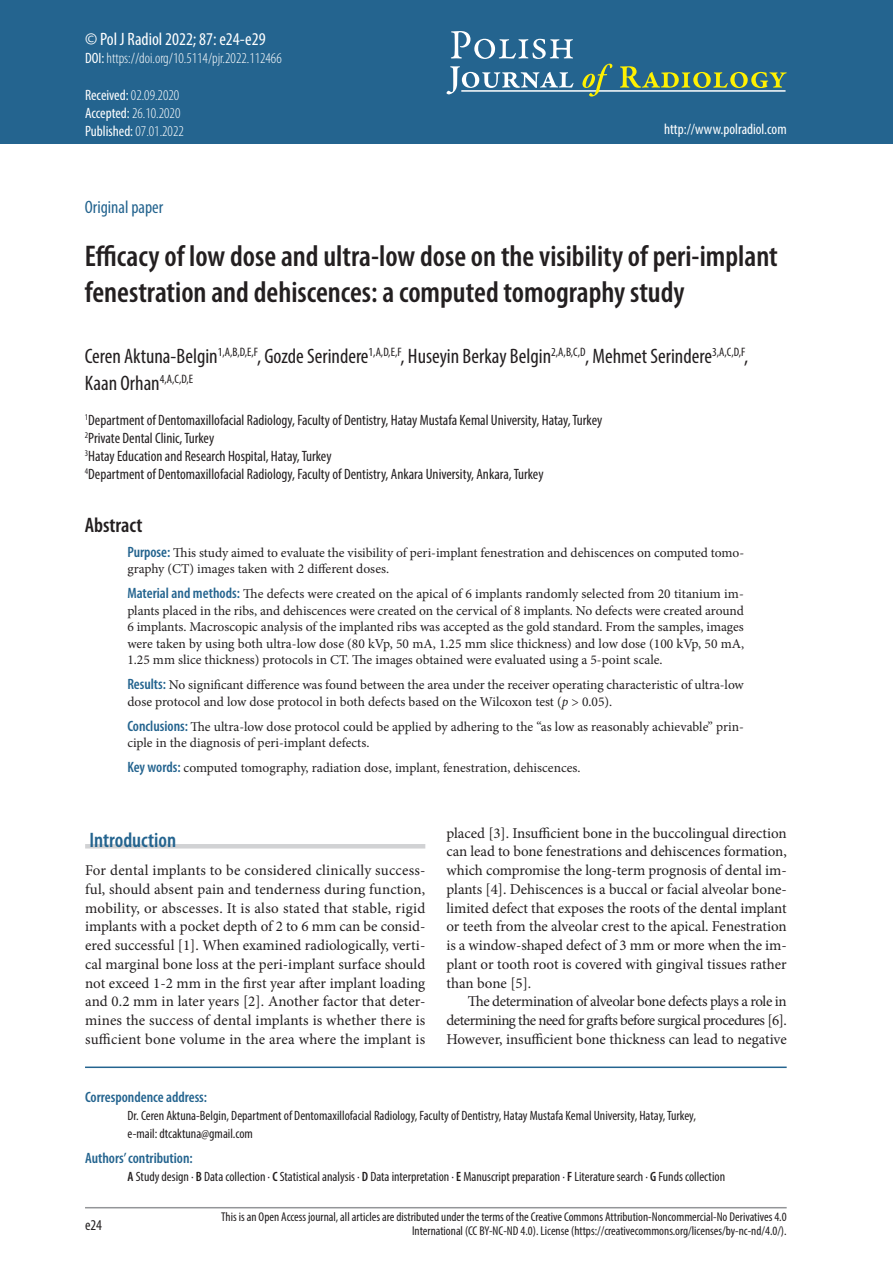
<style>
.page{position:relative;width:893px;height:1263px;background:#fff}
.page>*{position:absolute;margin:0;border:0;box-sizing:border-box;transform-origin:0 0}
.tytul{font:600 condensed 30px/36px "Myriad Pro";color:#231f20}
.autor{font:condensed 21px/27px "Myriad Pro";color:#231f20}
.srodtytul_1{font:600 condensed 21px "Myriad Pro";color:#24648f}
.streszcz{font:600 condensed 21px "Myriad Pro";color:#231f20}
.Pol_J_Radiol{font:condensed 18px "Myriad Pro";color:#fff}
.original_article{font:condensed 18px "Myriad Pro";color:#24648f}
.tekst_bez_wciecia{font:15px/18.8px "Minion Pro";letter-spacing:.005em;color:#231f20;text-align:justify}
.autor_adres{font:condensed 15px "Myriad Pro";color:#231f20}
.tekst{font:15px/18.8px "Minion Pro";letter-spacing:-.005em;color:#231f20;text-align:justify}
.doi{font:300 condensed 15px "Myriad Pro";color:#fff}
.original_article-2{font:condensed 15px "Myriad Pro";color:#fff}
.adres_do_koresponden{font:600 condensed 15px "Myriad Pro";color:#24648f}
.authors_contribution{font:600 condensed 15px "Myriad Pro";color:#24648f}
.doi-2{font:condensed 15px "Myriad Pro";color:#fff}
.tabela_tekst{font:condensed 15px "Myriad Pro";color:#231f20}
.streszczenie{font:13.5px/16.5px "Minion Pro";letter-spacing:-.005em;color:#231f20}
.adres_do_koresponden-2{font:condensed 13.5px/18px "Myriad Pro";color:#231f20}
.authors_contribution-2{font:condensed 13.5px "Myriad Pro";color:#231f20}
.t1{font:condensed 12.75px/14.2px "Myriad Pro";color:#231f20;text-align:right}
.s1{font-weight:400}
.s2{font-weight:300}
.s3{font-family:"Myriad Pro";font-weight:600;font-stretch:condensed;font-size:15px;color:#24648f}
.s4{font-style:italic}
.s5{font-weight:600}
</style>
<div class="page">
<hr style="left:85px;top:1207px;width:702px;height:1px;background:#939598">
<div style="left:0;top:0;width:893px;height:144px;background:#24648f"></div>
<svg style="left:451px;top:31px;width:122px;height:28px"></svg>
<svg style="left:446px;top:66px;width:127px;height:28px"></svg>
<hr style="left:461px;top:90px;width:324px;height:2px;background:#fff">
<svg style="left:582px;top:64px;width:30px;height:33px"></svg>
<svg style="left:620px;top:66px;width:167px;height:22px"></svg>
<hr style="left:85px;top:1066px;width:702px;height:2px;background:#24648f">
<hr style="left:85px;top:844px;width:340px;height:4px;background:#d1d2d4">
<p class="Pol_J_Radiol" style="left:85px;top:28px;width:182px">© Pol J Radiol 2022; 87: e24-e29</p>
<p class="doi" style="left:85px;top:49px;width:198px"><span class="s1">DOI:</span> https://doi.org/10.5114/pjr.2022.112466</p>
<p class="doi" style="left:85px;top:86px;width:96px"><span class="s1">Received:</span> 02.09.2020</p>
<p class="doi" style="left:85px;top:104px;width:97px"><span class="s1">Accepted:</span> 26.10.2020</p>
<p class="doi-2" style="left:85px;top:122px;width:100px">Published: <span class="s2">07.01.2022</span></p>
<p class="original_article-2" style="left:664px;top:120px;width:124px">http://www.polradiol.com</p>
<p class="original_article" style="left:85px;top:196px;width:80px">Original paper</p>
<p class="tytul" style="left:85px;top:237px;width:694px">Efficacy of low dose and ultra-low dose on the visibility of peri-implant fenestration and dehiscences: a computed tomography study</p>
<p class="autor" style="left:85px;top:342px;width:665px">Ceren Aktuna-Belgin<sup>1,A,B,D,E,F</sup>, Gozde Serindere<sup>1,A,D,E,F</sup>, Huseyin Berkay Belgin<sup>2,A,B,C,D</sup>, Mehmet Serindere<sup>3,A,C,D,F</sup>,<br>Kaan Orhan<sup>4,A,C,D,E</sup></p>
<p class="autor_adres" style="left:85px;top:411px;width:519px"><sup>1</sup>Department of Dentomaxillofacial Radiology, Faculty of Dentistry, Hatay Mustafa Kemal University, Hatay, Turkey</p>
<p class="autor_adres" style="left:85px;top:429px;width:131px"><sup>2</sup>Private Dental Clinic, Turkey</p>
<p class="autor_adres" style="left:85px;top:447px;width:248px"><sup>3</sup>Hatay Education and Research Hospital, Hatay, Turkey</p>
<p class="autor_adres" style="left:85px;top:465px;width:460px"><sup>4</sup>Department of Dentomaxillofacial Radiology, Faculty of Dentistry, Ankara University, Ankara, Turkey</p>
<p class="streszcz" style="left:85px;top:512px;width:59px">Abstract</p>
<p class="streszczenie" style="left:127px;top:544px;width:617px"><span class="s3">Purpose:</span> This study aimed to evaluate the visibility of peri-implant fenestration and dehiscences on computed tomo&shy;graphy (CT) images taken with 2 different doses.</p>
<p class="streszczenie" style="left:127px;top:586px;width:618px;text-align:justify"><span class="s3">Material and methods:</span> The defects were created on the apical of 6 implants randomly selected from 20 titanium im&shy;plants placed in the ribs, and dehiscences were created on the cervical of 8 implants. No defects were created around 6 implants. Macroscopic analysis of the implanted ribs was accepted as the gold standard. From the samples, images were taken by using both ultra-low dose (80 kVp, 50 mA, 1.25 mm slice thickness) and low dose (100 kVp, 50 mA, 1.25 mm slice thickness) protocols in CT. The images obtained were evaluated using a 5-point scale.</p>
<p class="streszczenie" style="left:127px;top:677px;width:618px"><span class="s3">Results:</span> No significant difference was found between the area under the receiver operating characteristic of ultra-low dose protocol and low dose protocol in both defects based on the Wilcoxon test (<span class="s4">p</span> &gt; 0.05).</p>
<p class="streszczenie" style="left:127px;top:718px;width:618px"><span class="s3">Conclusions:</span> The ultra-low dose protocol could be applied by adhering to the “as low as reasonably achievable” prin&shy;ciple in the diagnosis of peri-implant defects.</p>
<p class="streszczenie" style="left:127px;top:760px;width:455px"><span class="s3">Key words:</span> computed tomography, radiation dose, implant, fenestration, dehiscences.</p>
<p class="srodtytul_1" style="left:89px;top:827px;width:88px">Introduction</p>
<p class="tekst_bez_wciecia" style="left:85px;top:861px;width:342px">For dental implants to be considered clinically success&shy;ful, should absent pain and tenderness during function, mobility, or abscesses. It is also stated that stable, rigid implants with a pocket depth of 2 to 6 mm can be consid&shy;ered successful [1]. When examined radiologically, verti&shy;cal marginal bone loss at the peri-implant surface should not exceed 1-2 mm in the first year after implant loading and 0.2 mm in later years [2]. Another factor that deter&shy;mines the success of dental implants is whether there is sufficient bone volume in the area where the implant is</p>
<p class="tekst_bez_wciecia" style="left:446px;top:823px;width:342px">placed [3]. Insufficient bone in the buccolingual direction can lead to bone fenestrations and dehiscences formation, which compromise the long-term prognosis of dental im&shy;plants [4]. Dehiscences is a buccal or facial alveolar bone&shy;limited defect that exposes the roots of the dental implant or teeth from the alveolar crest to the apical. Fenestration is a window-shaped defect of 3 mm or more when the im&shy;plant or tooth root is covered with gingival tissues rather than bone [5].</p>
<p class="tekst" style="left:446px;top:992px;width:342px;text-indent:21px">The determination of alveolar bone defects plays a role in determining the need for grafts before surgical procedures [6].<br>However, insufficient bone thickness can lead to negative</p>
<p class="adres_do_koresponden" style="left:85px;top:1088px;width:124px">Correspondence address:</p>
<p class="adres_do_koresponden-2" style="left:128px;top:1106px;width:570px">Dr. Ceren Aktuna-Belgin, Department of Dentomaxillofacial Radiology, Faculty of Dentistry, Hatay Mustafa Kemal University, Hatay, Turkey, e-mail: dtcaktuna@gmail.com</p>
<p class="authors_contribution" style="left:85px;top:1149px;width:109px">Authors’ contribution:</p>
<p class="authors_contribution-2" style="left:128px;top:1168px;width:599px"><span class="s5">A</span> Study design ∙ <span class="s5">B</span> Data collection ∙ <span class="s5">C</span> Statistical analysis ∙ <span class="s5">D</span> Data interpretation ∙ <span class="s5">E</span> Manuscript preparation ∙ <span class="s5">F</span> Literature search ∙ <span class="s5">G</span> Funds collection</p>
<p class="tabela_tekst" style="left:85px;top:1216px;width:18px">e24</p>
<p class="t1" style="left:221px;top:1209px;width:567px">This is an Open Access journal, all articles are distributed under the terms of the Creative Commons Attribution-Noncommercial-No Derivatives 4.0<br>International (CC BY-NC-ND 4.0). License (https://creativecommons.org/licenses/by-nc-nd/4.0/).</p>
</div>
